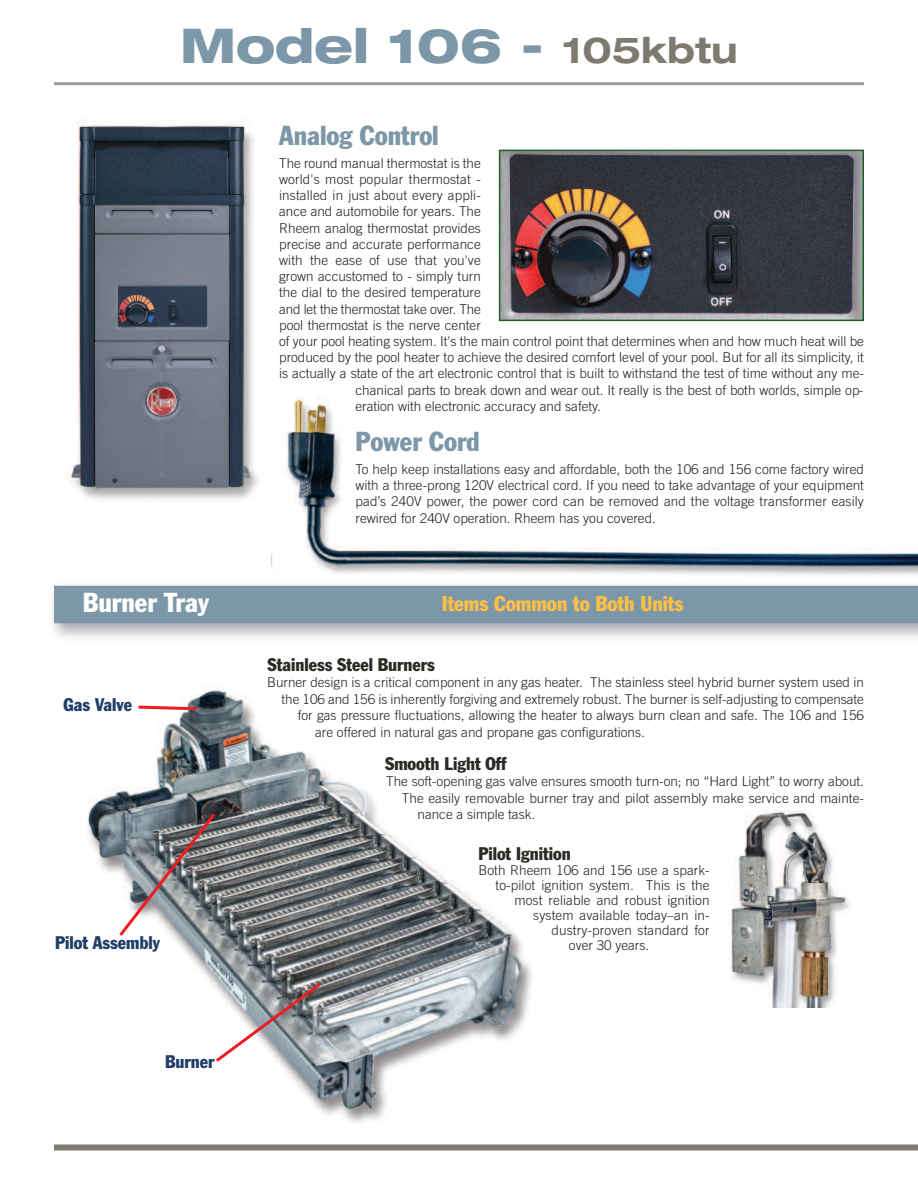
<style>
.page{position:relative;width:918px;height:1188px;background:#fff}
.page>*{position:absolute;margin:0;border:0;box-sizing:border-box;transform-origin:0 0}
.t1{font:800 expanded 48px "Helvetica Neue";color:#7c97a8}
.t2{font:condensed 27px "Franklin Gothic";color:#7c97a8}
.t3{font:condensed 27px "Franklin Gothic";color:#fff}
.t4{font:condensed 21px "Franklin Gothic";color:#febf45}
.t5{font:condensed 18px "Franklin Gothic";color:#2b2b25}
.t6{font:condensed 18px "Franklin Gothic";color:#213d69}
.t7{font:300 13.5px/16.2px "Trade Gothic";color:#231f20;text-align:justify}
.s1{font-weight:700;font-size:36px;color:#7e7a6f}
</style>
<div class="page">
<img style="left:87px;top:687px;width:445px;height:436px">
<img style="left:272px;top:396px;width:646px;height:179px">
<hr style="left:54px;top:82px;width:810px;height:3px;background:#989a9c">
<div style="left:54px;top:1144px;width:864px;height:6px;background:#7e7a6f"></div>
<div style="left:54px;top:586px;width:864px;height:37px;background:#7c97a8"></div>
<img style="left:502px;top:153px;width:359px;height:165px">
<div style="left:499px;top:150px;width:365px;height:171px;border:2px solid #1e5e2b"></div>
<img style="left:731px;top:810px;width:119px;height:197px">
<svg style="left:213px;top:980px;width:111px;height:85px"></svg>
<div style="left:54px;top:106px;width:223px;height:398px;background:#fff"></div>
<img style="left:68px;top:118px;width:191px;height:382px">
<svg style="left:135px;top:704px;width:65px;height:8px"></svg>
<img style="left:116px;top:810px;width:102px;height:129px">
<h1 class="t1" style="left:180px;top:28px;width:559px">Model 106 - <span class="s1">105kbtu</span></h1>
<h2 class="t2" style="left:279px;top:126px;width:161px">Analog Control</h2>
<p class="t7" style="left:279px;top:156px;width:203px">The round manual thermostat is the</p>
<p class="t7" style="left:279px;top:172px;width:203px">world's most popular thermostat -</p>
<p class="t7" style="left:279px;top:189px;width:203px">installed in just about every appli-</p>
<p class="t7" style="left:279px;top:205px;width:203px">ance and automobile for years. The</p>
<p class="t7" style="left:279px;top:221px;width:203px">Rheem analog thermostat provides</p>
<p class="t7" style="left:279px;top:237px;width:203px">precise and accurate performance</p>
<p class="t7" style="left:279px;top:253px;width:203px">with the ease of use that you've</p>
<p class="t7" style="left:279px;top:270px;width:203px">grown accustomed to - simply turn</p>
<p class="t7" style="left:279px;top:286px;width:203px">the dial to the desired temperature</p>
<p class="t7" style="left:279px;top:302px;width:203px">and let the thermostat take over. The</p>
<p class="t7" style="left:279px;top:318px;width:203px">pool thermostat is the nerve center</p>
<p class="t7" style="left:279px;top:334px;width:586px">of your pool heating system. It's the main control point that determines when and how much heat will be</p>
<p class="t7" style="left:279px;top:351px;width:586px">produced by the pool heater to achieve the desired comfort level of your pool. But for all its simplicity, it</p>
<p class="t7" style="left:279px;top:367px;width:586px">is actually a state of the art electronic control that is built to withstand the test of time without any me-</p>
<p class="t7" style="left:356px;top:383px;width:509px">chanical parts to break down and wear out. It really is the best of both worlds, simple op-</p>
<p class="t7" style="left:356px;top:399px;width:247px">eration with electronic accuracy and safety.</p>
<h2 class="t2" style="left:356px;top:432px;width:126px">Power Cord</h2>
<p class="t7" style="left:356px;top:462px;width:510px">To help keep installations easy and affordable, both the 106 and 156 come factory wired with a three-prong 120V electrical cord. If you need to take advantage of your equipment pad’s 240V power, the power cord can be removed and the voltage transformer easily rewired for 240V operation. Rheem has you covered.</p>
<h2 class="t3" style="left:83px;top:593px;width:128px">Burner Tray</h2>
<h3 class="t4" style="left:442px;top:596px;width:243px">Items Common to Both Units</h3>
<h3 class="t6" style="left:64px;top:699px;width:70px">Gas Valve</h3>
<h3 class="t6" style="left:55px;top:937px;width:107px">Pilot Assembly</h3>
<h3 class="t6" style="left:165px;top:1055px;width:51px">Burner</h3>
<h3 class="t5" style="left:267px;top:658px;width:169px">Stainless Steel Burners</h3>
<p class="t7" style="left:267px;top:676px;width:598px">Burner design is a critical component in any gas heater. The stainless steel hybrid burner system used in</p>
<p class="t7" style="left:282px;top:692px;width:584px">the 106 and 156 is inherently forgiving and extremely robust. The burner is self-adjusting to compensate</p>
<p class="t7" style="left:298px;top:709px;width:568px">for gas pressure fluctuations, allowing the heater to always burn clean and safe. The 106 and 156</p>
<p class="t7" style="left:315px;top:725px;width:331px">are offered in natural gas and propane gas configurations.</p>
<h3 class="t5" style="left:385px;top:757px;width:123px">Smooth Light Off</h3>
<p class="t7" style="left:386px;top:775px;width:479px">The soft-opening gas valve ensures smooth turn-on; no “Hard Light” to worry about.</p>
<p class="t7" style="left:402px;top:791px;width:464px">The easily removable burner tray and pilot assembly make service and mainte-</p>
<p class="t7" style="left:418px;top:808px;width:119px">nance a simple task.</p>
<h3 class="t5" style="left:478px;top:847px;width:94px">Pilot Ignition</h3>
<p class="t7" style="left:478px;top:863px;width:233px">Both Rheem 106 and 156 use a spark-</p>
<p class="t7" style="left:495px;top:878px;width:216px">to-pilot ignition system. This is the</p>
<p class="t7" style="left:514px;top:893px;width:197px">most reliable and robust ignition</p>
<p class="t7" style="left:533px;top:908px;width:178px">system available today–an in-</p>
<p class="t7" style="left:552px;top:923px;width:160px">dustry-proven standard for</p>
<p class="t7" style="left:569px;top:938px;width:82px">over 30 years.</p>
</div>
